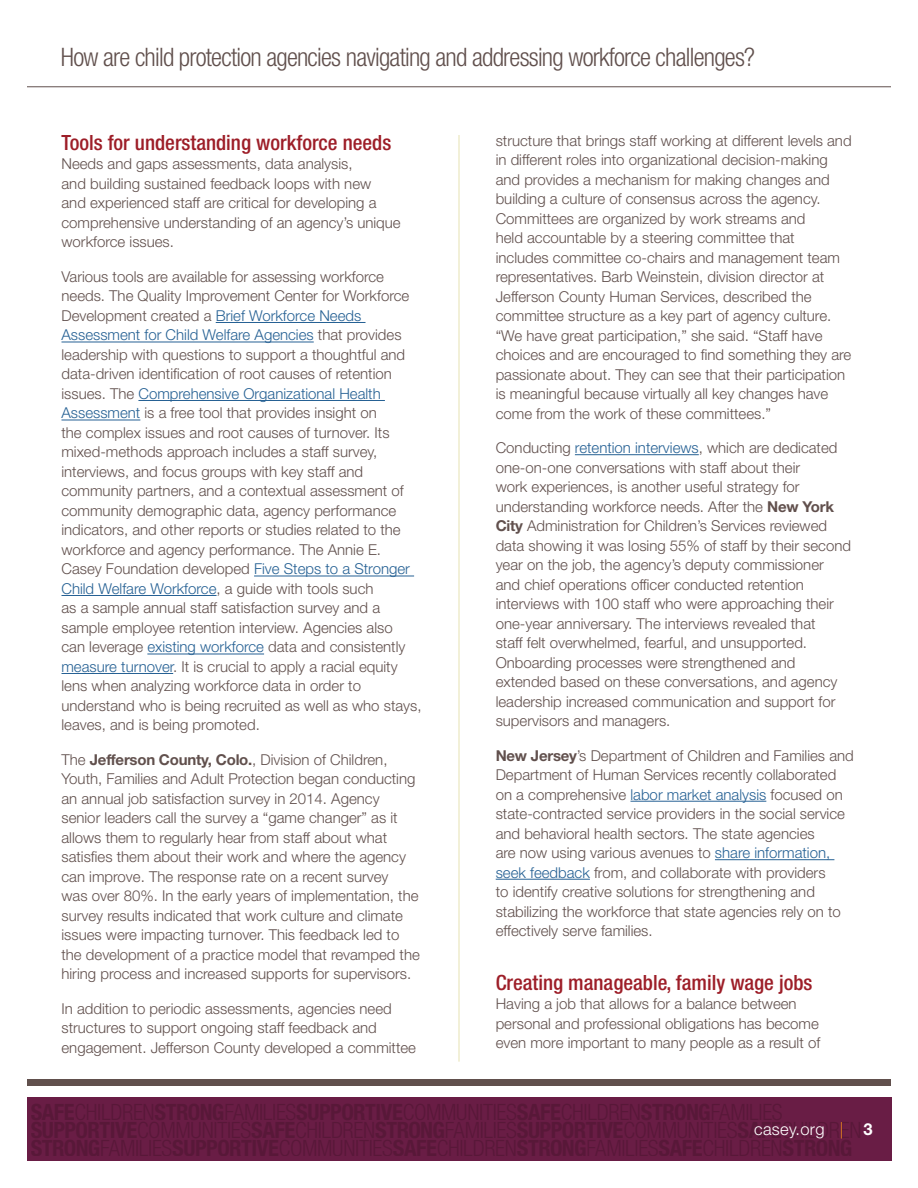
<style>
.page{position:relative;width:918px;height:1188px;background:#fff}
.page>*{position:absolute;margin:0;border:0;box-sizing:border-box;transform-origin:0 0}
.t1{font:300 condensed 25.5px "Helvetica Neue LT Std";letter-spacing:-.03em;color:#61504d}
.Head_2{font:500 condensed 21px "Helvetica Neue LT Std";color:#9d1e28}
.t2{font:300 16.5px "Helvetica Neue LT Std";letter-spacing:.02em;color:#fff}
.body{font:300 15px/19.5px "Helvetica Neue LT Std";color:#61504d}
.s1{color:#266194}
.s2{font-weight:700}
.s3{color:#f28a20}
</style>
<div class="page">
<div style="left:27px;top:1098px;width:864px;height:63px;background:#691d45"></div>
<div style="left:27px;top:1079px;width:864px;height:7px;background:#61504d"></div>
<hr style="left:27px;top:86px;width:864px;height:1px;background:#61504d">
<hr style="left:216px;top:322px;width:150px;height:1px;background:#266194">
<hr style="left:62px;top:342px;width:252px;height:1px;background:#266194">
<hr style="left:138px;top:400px;width:247px;height:1px;background:#266194">
<hr style="left:62px;top:420px;width:78px;height:1px;background:#266194">
<hr style="left:254px;top:576px;width:160px;height:1px;background:#266194">
<hr style="left:62px;top:595px;width:155px;height:1px;background:#266194">
<hr style="left:147px;top:654px;width:117px;height:1px;background:#266194">
<hr style="left:62px;top:673px;width:111px;height:1px;background:#266194">
<hr style="left:575px;top:454px;width:124px;height:1px;background:#266194">
<hr style="left:630px;top:801px;width:136px;height:1px;background:#266194">
<hr style="left:715px;top:859px;width:119px;height:1px;background:#266194">
<hr style="left:496px;top:879px;width:94px;height:1px;background:#266194">
<hr style="left:459px;top:135px;width:1px;height:927px;background:#e6e2b2">
<h1 class="t1" style="left:61px;top:42px;width:696px">How are child protection agencies navigating and addressing workforce challenges?</h1>
<p class="Head_2" style="left:62px;top:130px;width:331px">Tools for understanding workforce needs</p>
<p class="body" style="left:62px;top:154px;width:341px">Needs and gaps assessments, data analysis,<br>and building sustained feedback loops with new<br>and experienced staff are critical for developing a comprehensive understanding of an agency’s unique workforce issues.</p>
<p class="body" style="left:62px;top:267px;width:362px">Various tools are available for assessing workforce needs. The Quality Improvement Center for Workforce Development created a <span class="s1">Brief Workforce Needs Assessment for Child Welfare Agencies</span> that provides leadership with questions to support a thoughtful and data-driven identification of root causes of retention issues. The <span class="s1">Comprehensive Organizational Health Assessment</span> is a free tool that provides insight on<br>the complex issues and root causes of turnover. Its mixed-methods approach includes a staff survey, interviews, and focus groups with key staff and community partners, and a contextual assessment of community demographic data, agency performance indicators, and other reports or studies related to the workforce and agency performance. The Annie E.<br>Casey Foundation developed <span class="s1">Five Steps to a Stronger Child Welfare Workforce</span>, a guide with tools such<br>as a sample annual staff satisfaction survey and a sample employee retention interview. Agencies also<br>can leverage <span class="s1">existing workforce</span> data and consistently <span class="s1">measure turnover</span>. It is crucial to apply a racial equity lens when analyzing workforce data in order to understand who is being recruited as well as who stays, leaves, and is being promoted.</p>
<p class="body" style="left:62px;top:750px;width:360px">The <span class="s2">Jefferson County, Colo.</span>, Division of Children, Youth, Families and Adult Protection began conducting an annual job satisfaction survey in 2014. Agency senior leaders call the survey a “game changer” as it allows them to regularly hear from staff about what satisfies them about their work and where the agency can improve. The response rate on a recent survey<br>was over 80%. In the early years of implementation, the survey results indicated that work culture and climate issues were impacting turnover. This feedback led to the development of a practice model that revamped the hiring process and increased supports for supervisors.</p>
<p class="body" style="left:62px;top:999px;width:356px">In addition to periodic assessments, agencies need structures to support ongoing staff feedback and engagement. Jefferson County developed a committee</p>
<p class="body" style="left:496px;top:130px;width:357px">structure that brings staff working at different levels and in different roles into organizational decision-making and provides a mechanism for making changes and building a culture of consensus across the agency.<br>Committees are organized by work streams and<br>held accountable by a steering committee that<br>includes committee co-chairs and management team representatives. Barb Weinstein, division director at Jefferson County Human Services, described the committee structure as a key part of agency culture. “We have great participation,” she said. “Staff have choices and are encouraged to find something they are passionate about. They can see that their participation is meaningful because virtually all key changes have come from the work of these committees.”</p>
<p class="body" style="left:496px;top:438px;width:357px">Conducting <span class="s1">retention interviews</span>, which are dedicated one-on-one conversations with staff about their<br>work experiences, is another useful strategy for understanding workforce needs. After the <span class="s2">New York City</span> Administration for Children’s Services reviewed data showing it was losing 55% of staff by their second year on the job, the agency’s deputy commissioner and chief operations officer conducted retention interviews with 100 staff who were approaching their one-year anniversary. The interviews revealed that<br>staff felt overwhelmed, fearful, and unsupported.<br>Onboarding processes were strengthened and extended based on these conversations, and agency leadership increased communication and support for supervisors and managers.</p>
<p class="body" style="left:496px;top:745px;width:360px"><span class="s2">New Jersey</span>’s Department of Children and Families and Department of Human Services recently collaborated on a comprehensive <span class="s1">labor market analysis</span> focused on state-contracted service providers in the social service and behavioral health sectors. The state agencies<br>are now using various avenues to <span class="s1">share information, seek feedback</span> from, and collaborate with providers<br>to identify creative solutions for strengthening and stabilizing the workforce that state agencies rely on to effectively serve families.</p>
<p class="Head_2" style="left:496px;top:970px;width:318px">Creating manageable, family wage jobs</p>
<p class="body" style="left:496px;top:994px;width:326px">Having a job that allows for a balance between personal and professional obligations has become even more important to many people as a result of</p>
<p class="t2" style="left:754px;top:1119px;width:120px">casey.org <span class="s3">|</span> <span class="s2">3</span></p>
</div>
